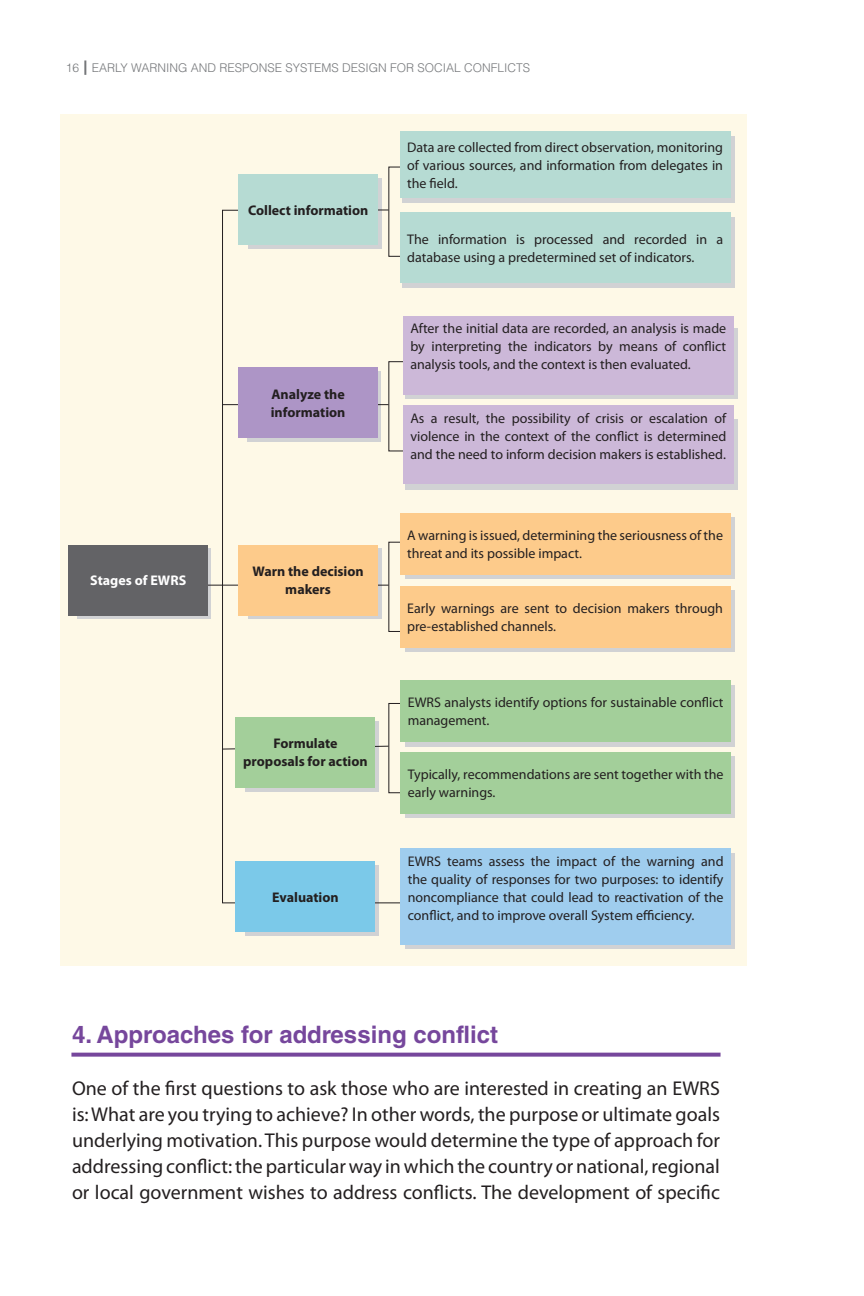
<style>
.page{position:relative;width:864px;height:1296px;background:#fff}
.page>*{position:absolute;margin:0;border:0;box-sizing:border-box;transform-origin:0 0}
.t1{font:700 24px "Helvetica LT Std";color:#76479c}
.t2{font:20px/26px "Myriad Pro";color:#231f20;text-align:justify}
.t3{font:14px/18px "Myriad Pro";color:#231f20}
.t4{font:700 14px/18px "Myriad Pro";color:#231f20;text-align:center}
.t5{font:700 14px "Myriad Pro";color:#fff}
.t6{font:300 12px "Helvetica LT Std";color:#76787b}
</style>
<div class="page">
<svg style="left:84px;top:60px;width:2px;height:15px"></svg>
<div style="left:60px;top:114px;width:687px;height:851px;background:#fef9e7"></div>
<div style="left:403px;top:137px;width:332px;height:66px;background:#d1d2d4"></div>
<div style="left:77px;top:548px;width:134px;height:70px;background:linear-gradient(to right,#d1d2d4,#d1d2d4)"></div>
<div style="left:246px;top:865px;width:133px;height:71px;background:#d1d2d4"></div>
<div style="left:403px;top:217px;width:332px;height:71px;background:#d1d2d4"></div>
<div style="left:405px;top:328px;width:333px;height:71px;background:#d1d2d4"></div>
<div style="left:405px;top:419px;width:333px;height:70px;background:#d1d2d4"></div>
<div style="left:405px;top:517px;width:330px;height:62px;background:linear-gradient(to right,#d1d2d4,#d1d2d4)"></div>
<div style="left:405px;top:685px;width:330px;height:62px;background:#d1d2d4"></div>
<div style="left:405px;top:590px;width:330px;height:62px;background:#d1d2d4"></div>
<div style="left:405px;top:756px;width:330px;height:62px;background:linear-gradient(to right,#d1d2d4,#d1d2d4)"></div>
<div style="left:405px;top:853px;width:330px;height:96px;background:#d1d2d4"></div>
<svg style="left:71px;top:1053px;width:650px;height:4px;background:#8257a4"></svg>
<svg style="left:222px;top:210px;width:191px;height:693px"></svg>
<hr style="left:222px;top:404px;width:167px;height:1px;background:#231f20">
<hr style="left:204px;top:585px;width:185px;height:1px;background:#231f20">
<svg style="left:222px;top:746px;width:167px;height:4px"></svg>
<div style="left:68px;top:545px;width:140px;height:70px;background:#636366"></div>
<div style="left:400px;top:132px;width:330px;height:66px;background:#b6dbd3"></div>
<div style="left:238px;top:174px;width:140px;height:71px;background:#b6dbd3"></div>
<div style="left:238px;top:367px;width:140px;height:71px;background:#ad95c6"></div>
<div style="left:238px;top:545px;width:140px;height:70px;background:#fdcb8b"></div>
<div style="left:236px;top:717px;width:139px;height:70px;background:#a3cf9a"></div>
<div style="left:236px;top:862px;width:139px;height:70px;background:#7bc9e9"></div>
<div style="left:400px;top:213px;width:330px;height:70px;background:#b6dbd3"></div>
<div style="left:403px;top:316px;width:330px;height:79px;background:#ccb8d8"></div>
<div style="left:403px;top:405px;width:330px;height:79px;background:#ccb8d8"></div>
<div style="left:400px;top:513px;width:330px;height:61px;background:#fdcb8b"></div>
<div style="left:400px;top:586px;width:330px;height:62px;background:#fdcb8b"></div>
<div style="left:401px;top:680px;width:330px;height:62px;background:#a3cf9a"></div>
<div style="left:401px;top:752px;width:330px;height:61px;background:#a3cf9a"></div>
<div style="left:401px;top:848px;width:330px;height:97px;background:#9fcdee"></div>
<p class="t6" style="left:66px;top:60px;width:466px">16 EARLY WARNING AND RESPONSE SYSTEMS DESIGN FOR SOCIAL CONFLICTS</p>
<p class="t5" style="left:90px;top:571px;width:98px">Stages of EWRS</p>
<p class="t4" style="left:248px;top:201px;width:122px">Collect information</p>
<p class="t4" style="left:271px;top:385px;width:76px;text-align:left">Analyze the information</p>
<p class="t4" style="left:253px;top:562px;width:113px">Warn the decision makers</p>
<p class="t4" style="left:243px;top:734px;width:126px">Formulate proposals for action</p>
<p class="t4" style="left:272px;top:888px;width:68px">Evaluation</p>
<p class="t3" style="left:407px;top:138px;width:317px;text-align:justify">Data are collected from direct observation, monitoring of various sources, and information from delegates in the field.</p>
<p class="t3" style="left:407px;top:230px;width:317px">The information is processed and recorded in a database using a predetermined set of indicators.</p>
<p class="t3" style="left:410px;top:320px;width:317px;text-align:justify">After the initial data are recorded, an analysis is made by interpreting the indicators by means of conflict analysis tools, and the context is then evaluated.</p>
<p class="t3" style="left:410px;top:409px;width:317px;text-align:justify">As a result, the possibility of crisis or escalation of violence in the context of the conflict is determined and the need to inform decision makers is established.</p>
<p class="t3" style="left:407px;top:526px;width:317px">A warning is issued, determining the seriousness of the threat and its possible impact.</p>
<p class="t3" style="left:407px;top:599px;width:317px">Early warnings are sent to decision makers through pre-established channels.</p>
<p class="t3" style="left:408px;top:693px;width:317px">EWRS analysts identify options for sustainable conflict management.</p>
<p class="t3" style="left:408px;top:765px;width:317px">Typically, recommendations are sent together with the early warnings.</p>
<p class="t3" style="left:408px;top:852px;width:317px;text-align:justify">EWRS teams assess the impact of the warning and the quality of responses for two purposes: to identify noncompliance that could lead to reactivation of the conflict, and to improve overall System efficiency.</p>
<h1 class="t1" style="left:72px;top:1020px;width:428px">4. Approaches for addressing conflict</h1>
<p class="t2" style="left:72px;top:1075px;width:650px">One of the first questions to ask those who are interested in creating an EWRS is: What are you trying to achieve? In other words, the purpose or ultimate goals underlying motivation. This purpose would determine the type of approach for addressing conflict: the particular way in which the country or national, regional or local government wishes to address conflicts. The development of specific</p>
</div>
